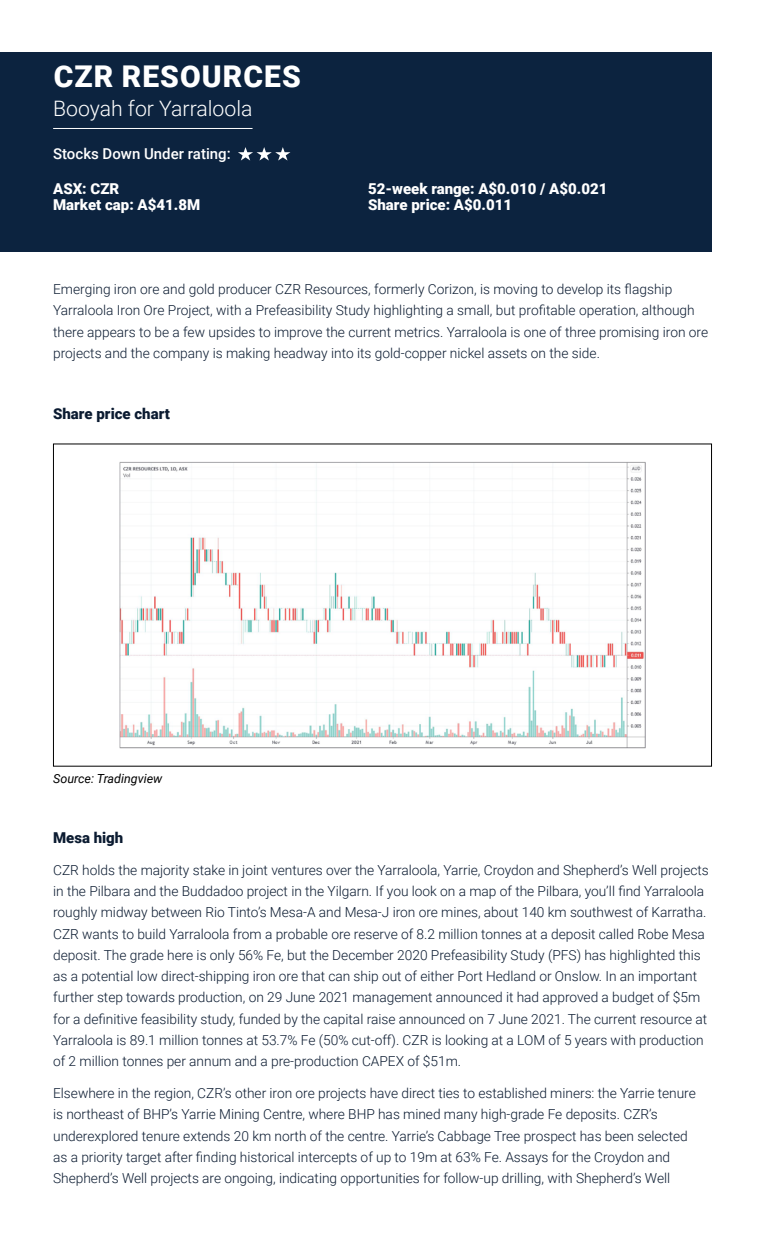
<style>
.page{position:relative;width:765px;height:1260px;background:#fff}
.page>*{position:absolute;margin:0;border:0;box-sizing:border-box;transform-origin:0 0}
.t1{font:900 30px "Roboto";letter-spacing:.035em;color:#fff}
.t2{font:300 21.25px "Roboto";color:#fff}
.t3{font:900 15px "Roboto";color:#fff}
.t4{font:900 15px "Roboto";color:#0b1b31}
.t5{font:500 15px "Roboto";color:#fff}
.t6{font:300 13.75px/21.2px "Roboto";color:#0b1b31}
.t7{font:italic 12.5px "Roboto";color:#000}
</style>
<div class="page">
<div style="left:0;top:52px;width:712px;height:200px;background:#0c233f"></div>
<hr style="left:53px;top:128px;width:200px;height:1px;background:#fff">
<img style="left:119px;top:461px;width:527px;height:288px">
<svg style="left:238px;top:147px;width:52px;height:14px"></svg>
<h1 class="t1" style="left:54px;top:56px;width:249px">CZR RESOURCES</h1>
<h2 class="t2" style="left:53px;top:94px;width:201px">Booyah for Yarraloola</h2>
<p class="t5" style="left:53px;top:143px;width:179px">Stocks Down Under rating:</p>
<p class="t3" style="left:53px;top:178px;width:68px">ASX: CZR</p>
<p class="t3" style="left:368px;top:178px;width:241px">52-week range: A$0.010 / A$0.021</p>
<p class="t3" style="left:53px;top:195px;width:149px">Market cap: A$41.8M</p>
<p class="t3" style="left:368px;top:195px;width:146px">Share price: A$0.011</p>
<p class="t6" style="left:53px;top:278px;width:657px">Emerging iron ore and gold producer CZR Resources, formerly Corizon, is moving to develop its flagship Yarraloola Iron Ore Project, with a Prefeasibility Study highlighting a small, but profitable operation, although there appears to be a few upsides to improve the current metrics. Yarraloola is one of three promising iron ore projects and the company is making headway into its gold-copper nickel assets on the side.</p>
<p class="t4" style="left:53px;top:404px;width:118px">Share price chart</p>
<p class="t7" style="left:53px;top:770px;width:111px">Source: Tradingview</p>
<p class="t4" style="left:53px;top:827px;width:72px">Mesa high</p>
<p class="t6" style="left:53px;top:859px;width:657px">CZR holds the majority stake in joint ventures over the Yarraloola, Yarrie, Croydon and Shepherd’s Well projects in the Pilbara and the Buddadoo project in the Yilgarn. If you look on a map of the Pilbara, you’ll find Yarraloola roughly midway between Rio Tinto’s Mesa-A and Mesa-J iron ore mines, about 140 km southwest of Karratha.<br>CZR wants to build Yarraloola from a probable ore reserve of 8.2 million tonnes at a deposit called Robe Mesa deposit. The grade here is only 56% Fe, but the December 2020 Prefeasibility Study (PFS) has highlighted this as a potential low direct-shipping iron ore that can ship out of either Port Hedland or Onslow. In an important further step towards production, on 29 June 2021 management announced it had approved a budget of $5m for a definitive feasibility study, funded by the capital raise announced on 7 June 2021. The current resource at Yarraloola is 89.1 million tonnes at 53.7% Fe (50% cut-off). CZR is looking at a LOM of 5 years with production of 2 million tonnes per annum and a pre-production CAPEX of $51m.</p>
<p class="t6" style="left:53px;top:1082px;width:644px">Elsewhere in the region, CZR’s other iron ore projects have direct ties to established miners: the Yarrie tenure is northeast of BHP’s Yarrie Mining Centre, where BHP has mined many high-grade Fe deposits. CZR’s underexplored tenure extends 20 km north of the centre. Yarrie’s Cabbage Tree prospect has been selected as a priority target after finding historical intercepts of up to 19m at 63% Fe. Assays for the Croydon and Shepherd’s Well projects are ongoing, indicating opportunities for follow-up drilling, with Shepherd’s Well</p>
</div>
